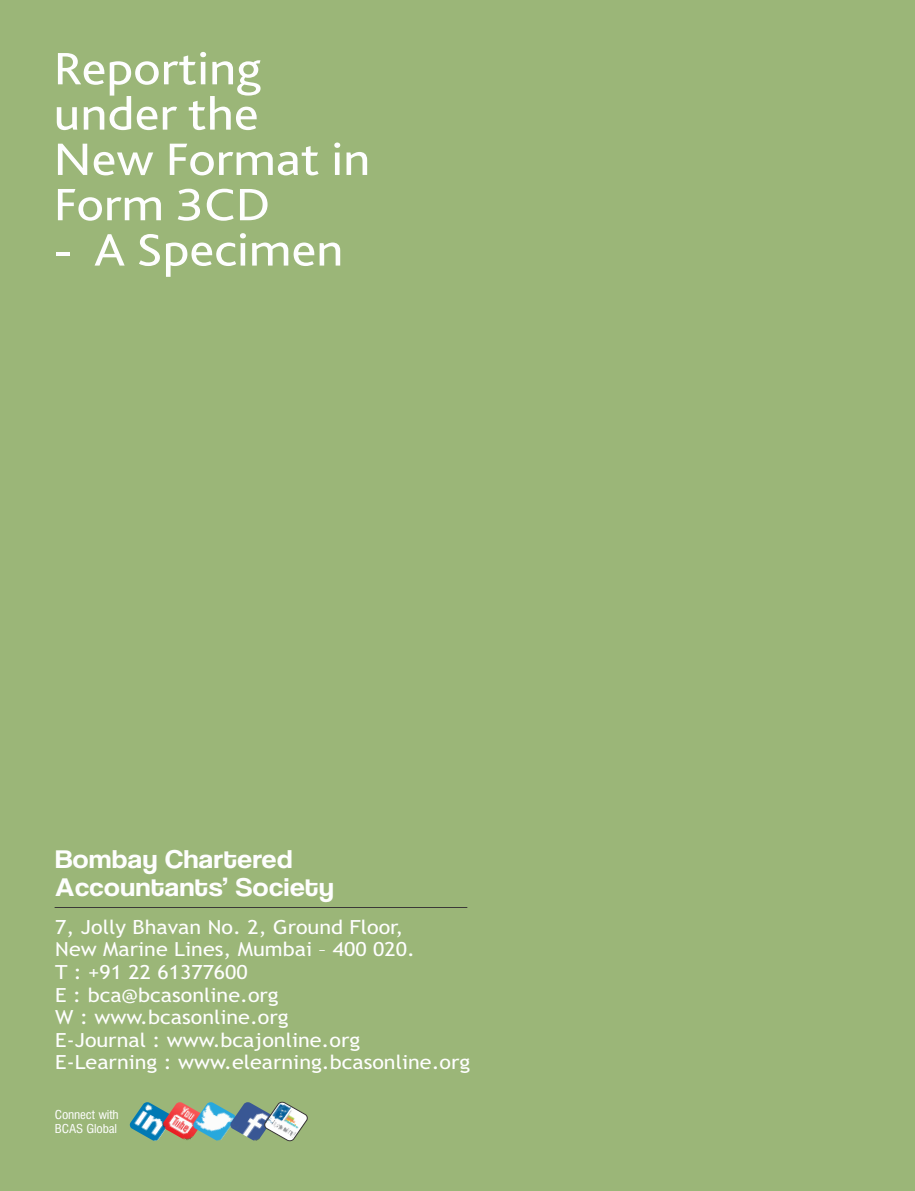
<style>
.page{position:relative;width:915px;height:1191px;background:#fff}
.page>*{position:absolute;margin:0;border:0;box-sizing:border-box;transform-origin:0 0}
.t1{font:47.55px/45.3px "Bliss Pro";color:#fefefe;scale:1.1 1}
.t2{font:26.55px/27.3px "Coolvetica Rg";letter-spacing:.025em;color:#fefefe;scale:1.1 1}
.t3{font:19.5px/22.6px "Trebuchet MS";color:#fefefe;scale:1.1 1}
.t4{font:condensed 11.85px/14.2px "Swiss 721 BT";letter-spacing:-.01em;color:#fefefe;scale:1.1 1}
</style>
<div class="page">
<div style="left:0;top:0;width:914px;height:1191px;background:#9bb678"></div>
<img style="left:129px;top:1102px;width:33px;height:39px">
<img style="left:162px;top:1102px;width:30px;height:38px">
<img style="left:192px;top:1102px;width:37px;height:39px">
<img style="left:229px;top:1102px;width:35px;height:39px">
<svg style="left:264px;top:1101px;width:44px;height:40px"></svg>
<hr style="left:55px;top:907px;width:412px;height:1px;background:#373435">
<h1 class="t1" style="left:53px;top:45px;width:289px">Reporting under the<br>New Format in<br>Form 3CD</h1>
<h1 class="t1" style="left:53px;top:226px;width:265px">- A Specimen</h1>
<h2 class="t2" style="left:55px;top:845px;width:254px">Bombay Chartered<br>Accountants’ Society</h2>
<p class="t3" style="left:55px;top:915px;width:378px">7, Jolly Bhavan No. 2, Ground Floor,<br>New Marine Lines, Mumbai – 400 020.<br>T : +91 22 61377600<br>E : bca@bcasonline.org<br>W : www.bcasonline.org<br>E-Journal : www.bcajonline.org<br>E-Learning : www.elearning.bcasonline.org</p>
<p class="t4" style="left:55px;top:1107px;width:60px">Connect with<br>BCAS Global</p>
</div>
